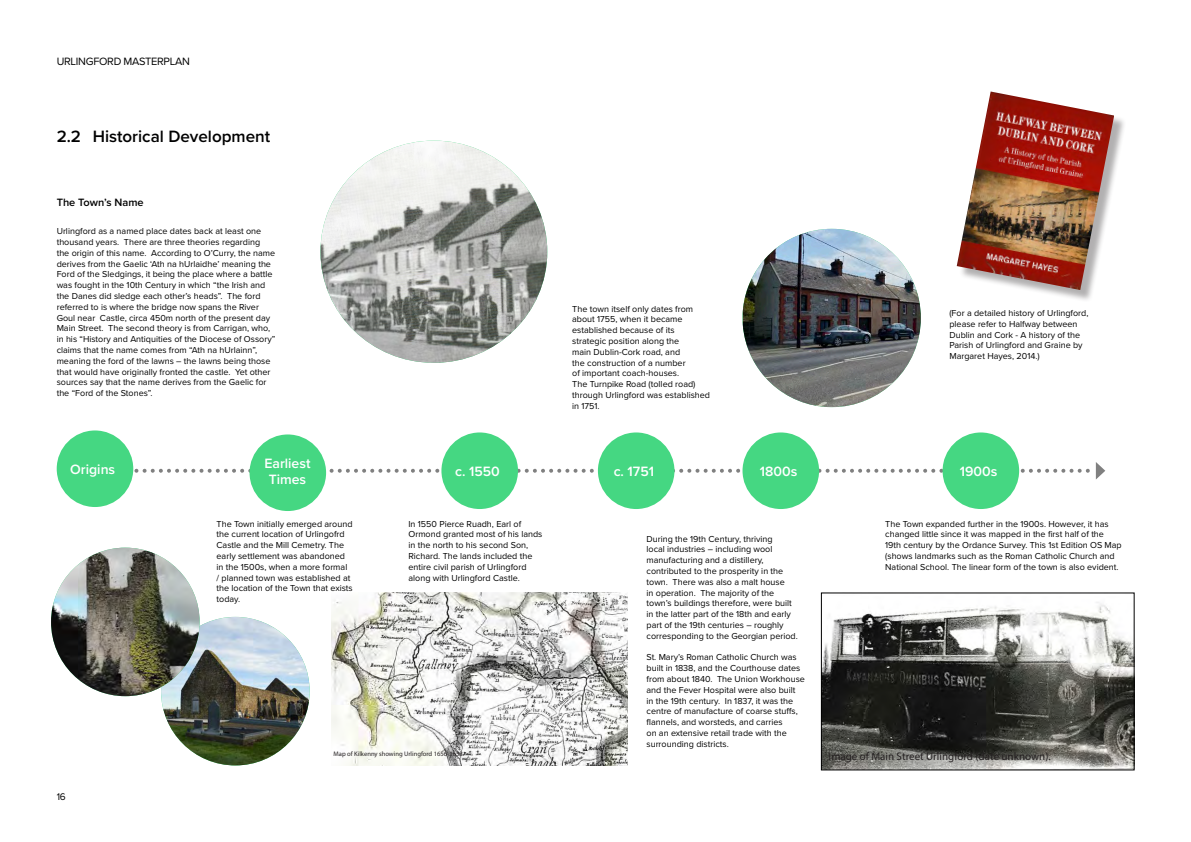
<style>
.page{position:relative;width:1191px;height:842px;background:#fff}
.page>*{position:absolute;margin:0;border:0;box-sizing:border-box;transform-origin:0 0}
.t1{font:600 17px "Proxima Nova";color:#000001}
.t2{font:600 14px "Proxima Nova";color:#fff}
.t3{font:11px "Myriad Pro";color:#231f20}
.t4{font:11px "Proxima Nova";letter-spacing:-.025em;color:#000001}
.t5{font:600 11px "Proxima Nova";color:#000001}
.t6{font:10px "Proxima Nova";color:#000001}
.t7{font:9px/10.8px "Proxima Nova";color:#000001}
.t8{font:6.6px "Myriad Pro";color:#231f20}
</style>
<div class="page">
<div style="left:958px;top:94px;width:168px;height:208px;background:#231f20;opacity:.35"></div>
<img style="left:956px;top:92px;width:158px;height:198px">
<svg style="left:131px;top:462px;width:974px;height:18px"></svg>
<div style="left:57px;top:430px;width:76px;height:77px;background:#45d782;border-radius:50%"></div>
<div style="left:249px;top:434px;width:77px;height:77px;background:#45d782;border-radius:50%"></div>
<div style="left:441px;top:432px;width:77px;height:77px;background:#45d782;border-radius:50%"></div>
<div style="left:598px;top:432px;width:76px;height:77px;background:#45d782;border-radius:50%"></div>
<div style="left:742px;top:432px;width:77px;height:77px;background:#45d782;border-radius:50%"></div>
<div style="left:942px;top:432px;width:77px;height:77px;background:#45d782;border-radius:50%"></div>
<img style="left:161px;top:617px;width:149px;height:148px;border-radius:74px">
<img style="left:332px;top:593px;width:295px;height:172px">
<img style="left:51px;top:548px;width:149px;height:148px;border-radius:74px">
<img style="left:320px;top:141px;width:227px;height:222px">
<img style="left:743px;top:229px;width:177px;height:178px;border-radius:87px">
<img style="left:823px;top:602px;width:309px;height:166px">
<div style="left:821px;top:593px;width:313px;height:177px;border:1px solid #000"></div>
<p class="t4" style="left:57px;top:54px;width:135px">URLINGFORD MASTERPLAN</p>
<p class="t1" style="left:57px;top:124px;width:215px">2.2 Historical Development</p>
<p class="t5" style="left:57px;top:195px;width:88px">The Town’s Name</p>
<p class="t7" style="left:57px;top:225px;width:220px">Urlingford as a named place dates back at least one thousand years. There are three theories regarding<br>the origin of this name. According to O’Curry, the name derives from the Gaelic ‘Ath na hUrlaidhe’ meaning the Ford of the Sledgings, it being the place where a battle was fought in the 10th Century in which “the Irish and the Danes did sledge each other’s heads”. The ford referred to is where the bridge now spans the River Goul near Castle, circa 450m north of the present day Main Street. The second theory is from Carrigan, who, in his “History and Antiquities of the Diocese of Ossory” claims that the name comes from “Ath na hUrlainn”, meaning the ford of the lawns – the lawns being those that would have originally fronted the castle. Yet other sources say that the name derives from the Gaelic for the “Ford of the Stones”.</p>
<p class="t2" style="left:70px;top:459px;width:46px">Origins</p>
<p class="t2" style="left:264px;top:452px;width:48px">Earliest</p>
<p class="t2" style="left:269px;top:469px;width:39px">Times</p>
<p class="t7" style="left:572px;top:303px;width:139px">The town itself only dates from about 1755, when it became established because of its strategic position along the<br>main Dublin-Cork road, and<br>the construction of a number<br>of important coach-houses.<br>The Turnpike Road (tolled road) through Urlingford was established in 1751.</p>
<p class="t7" style="left:949px;top:307px;width:140px">(For a detailed history of Urlingford, please refer to Halfway between<br>Dublin and Cork - A history of the<br>Parish of Urlingford and Graine by<br>Margaret Hayes, 2014.)</p>
<p class="t2" style="left:455px;top:461px;width:46px">c. 1550</p>
<p class="t2" style="left:613px;top:461px;width:42px">c. 1751</p>
<p class="t2" style="left:759px;top:461px;width:39px">1800s</p>
<p class="t2" style="left:959px;top:461px;width:39px">1900s</p>
<p class="t6" style="left:57px;top:789px;width:11px">16</p>
<p class="t7" style="left:216px;top:518px;width:138px">The Town initially emerged around the current location of Urlingofrd<br>Castle and the Mill Cemetry. The early settlement was abandoned in the 1500s, when a more formal<br>/ planned town was established at the location of the Town that exists today.</p>
<p class="t7" style="left:408px;top:518px;width:135px">In 1550 Pierce Ruadh, Earl of<br>Ormond granted most of his lands in the north to his second Son,<br>Richard. The lands included the entire civil parish of Urlingford along with Urlingford Castle.</p>
<p class="t8" style="left:333px;top:749px;width:132px">Map of Kilkenny showing Urlingford 1656-1658.</p>
<p class="t7" style="left:646px;top:533px;width:153px">During the 19th Century, thriving<br>local industries – including wool manufacturing and a distillery, contributed to the prosperity in the town. There was also a malt house<br>in operation. The majority of the town’s buildings therefore, were built in the latter part of the 18th and early part of the 19th centuries – roughly corresponding to the Georgian period.</p>
<p class="t7" style="left:646px;top:651px;width:160px">St. Mary’s Roman Catholic Church was built in 1838, and the Courthouse dates from about 1840. The Union Workhouse and the Fever Hospital were also built<br>in the 19th century. In 1837, it was the centre of manufacture of coarse stuffs, flannels, and worsteds, and carries<br>on an extensive retail trade with the surrounding districts.</p>
<p class="t7" style="left:885px;top:518px;width:238px">The Town expanded further in the 1900s. However, it has changed little since it was mapped in the first half of the 19th century by the Ordance Survey. This 1st Edition OS Map (shows landmarks such as the Roman Catholic Church and National School. The linear form of the town is also evident.</p>
<p class="t3" style="left:828px;top:749px;width:224px">Image of Main Street Urlingford (date unknown).</p>
</div>
